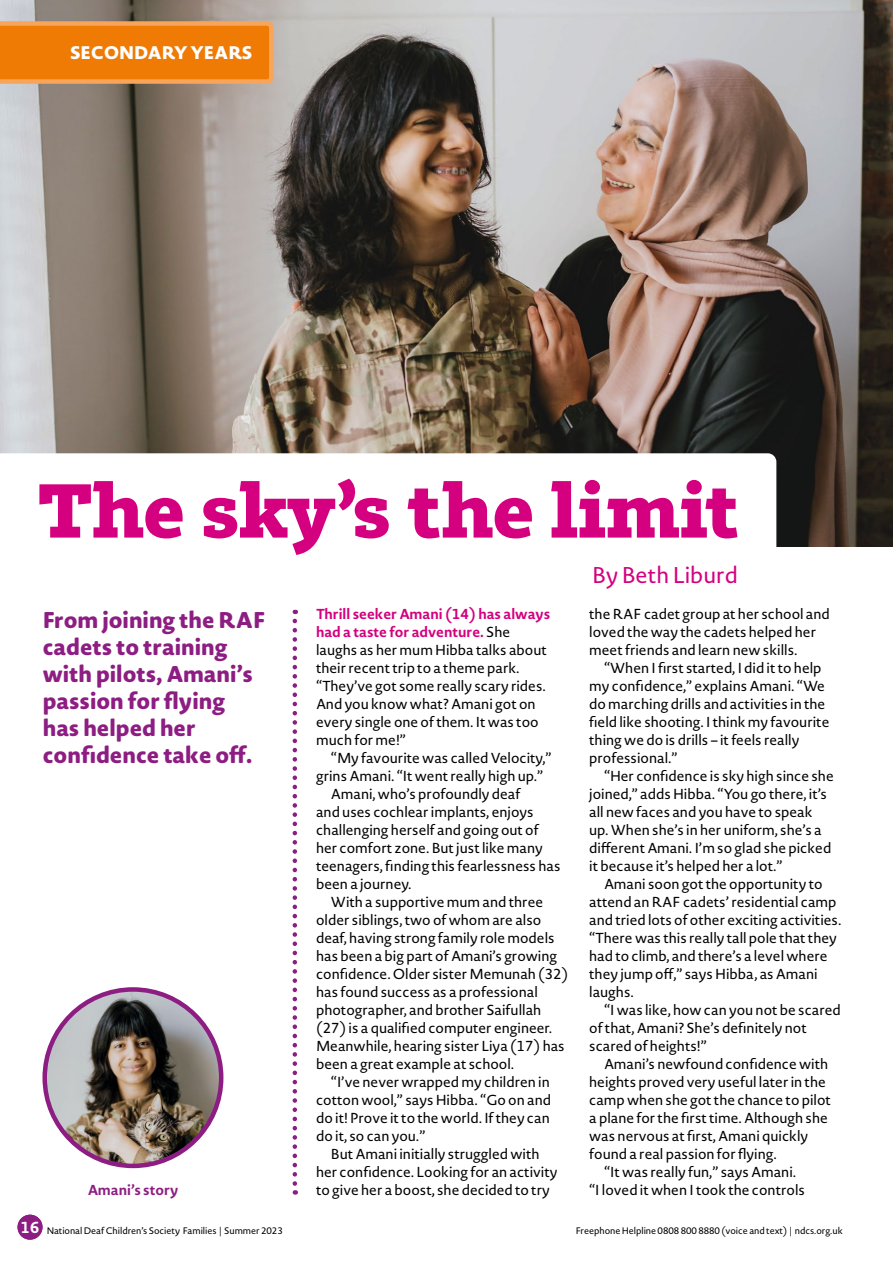
<style>
.page{position:relative;width:893px;height:1263px;background:#fff}
.page>*{position:absolute;margin:0;border:0;box-sizing:border-box;transform-origin:0 0}
.t1{font:700 75px "Tabac Slab";letter-spacing:-.01em;color:#d4007f}
.t2{font:800 22.5px/27px "Novel Sans Rd Pro";color:#8d1d82}
.t3{font:22.5px "Novel Sans Pro";color:#d4007f}
.t4{font:800 18px "Novel Sans Pro";color:#fff}
.t5{font:14.25px/18px "Novel Sans Pro";color:#000}
.t6{font:700 14.25px "Novel Sans Pro";color:#8d1d82}
.t7{font:9.3px "Novel Sans Pro";letter-spacing:-.005em;color:#000}
.s1{font-weight:700;color:#d4007f}
.s2{font-family:"Novel Sans Rd Pro";font-weight:700;font-size:15.75px;color:#fff}
</style>
<div class="page">
<div style="left:18px;top:1215px;width:25px;height:25px;background:#8d1d82;border-radius:50%"></div>
<svg style="left:293px;top:621px;width:4px;height:574px"></svg>
<img style="left:0;top:0;width:893px;height:547px">
<img style="left:45px;top:989px;width:176px;height:177px;border-radius:88px">
<div style="left:42px;top:987px;width:181px;height:181px;border:4px solid #8d1d82;border-radius:50%"></div>
<svg style="left:0;top:21px;width:274px;height:63px;background:#ef8113"></svg>
<svg style="left:0;top:453px;width:776px;height:94px"></svg>
<p class="t4" style="left:70px;top:39px;width:184px">SECONDARY YEARS</p>
<h1 class="t1" style="left:38px;top:464px;width:703px">The sky’s the limit</h1>
<h2 class="t3" style="left:592px;top:558px;width:147px">By Beth Liburd</h2>
<p class="t5" style="left:316px;top:604px;width:236px"><span class="s1">Thrill seeker Amani (14) has always had a taste for adventure.</span> She laughs as her mum Hibba talks about their recent trip to a theme park. “They’ve got some really scary rides.<br>And you know what? Amani got on every single one of them. It was too much for me!”</p>
<p class="t5" style="left:331px;top:748px;width:222px">“My favourite was called Velocity,”</p>
<p class="t5" style="left:316px;top:766px;width:229px">grins Amani. “It went really high up.”</p>
<p class="t5" style="left:331px;top:784px;width:191px">Amani, who’s profoundly deaf</p>
<p class="t5" style="left:316px;top:802px;width:219px">and uses cochlear implants, enjoys</p>
<p class="t5" style="left:316px;top:820px;width:224px">challenging herself and going out of</p>
<p class="t5" style="left:316px;top:838px;width:228px">her comfort zone. But just like many</p>
<p class="t5" style="left:316px;top:856px;width:246px">teenagers, finding this fearlessness has</p>
<p class="t5" style="left:316px;top:874px;width:97px">been a journey.</p>
<p class="t5" style="left:331px;top:892px;width:214px">With a supportive mum and three</p>
<p class="t5" style="left:316px;top:910px;width:227px">older siblings, two of whom are also</p>
<p class="t5" style="left:316px;top:928px;width:240px">deaf, having strong family role models</p>
<p class="t5" style="left:316px;top:946px;width:243px">has been a big part of Amani’s growing</p>
<p class="t5" style="left:316px;top:964px;width:254px">confidence. Older sister Memunah (32)</p>
<p class="t5" style="left:316px;top:982px;width:223px">has found success as a professional</p>
<p class="t5" style="left:316px;top:1000px;width:227px">photographer, and brother Saifullah</p>
<p class="t5" style="left:316px;top:1018px;width:238px">(27) is a qualified computer engineer.</p>
<p class="t5" style="left:316px;top:1036px;width:250px">Meanwhile, hearing sister Liya (17) has</p>
<p class="t5" style="left:316px;top:1054px;width:200px">been a great example at school.</p>
<p class="t5" style="left:331px;top:1072px;width:220px">“I’ve never wrapped my children in</p>
<p class="t5" style="left:316px;top:1090px;width:236px">cotton wool,” says Hibba. “Go on and</p>
<p class="t5" style="left:316px;top:1108px;width:235px">do it! Prove it to the world. If they can</p>
<p class="t5" style="left:316px;top:1126px;width:111px">do it, so can you.”</p>
<p class="t5" style="left:331px;top:1144px;width:210px">But Amani initially struggled with</p>
<p class="t5" style="left:316px;top:1162px;width:243px">her confidence. Looking for an activity</p>
<p class="t5" style="left:316px;top:1180px;width:235px">to give her a boost, she decided to try</p>
<p class="t5" style="left:589px;top:604px;width:242px">the RAF cadet group at her school and loved the way the cadets helped her meet friends and learn new skills.</p>
<p class="t5" style="left:589px;top:658px;width:242px;text-indent:15px">“When I first started, I did it to help my confidence,” explains Amani. “We do marching drills and activities in the field like shooting. I think my favourite thing we do is drills – it feels really professional.”</p>
<p class="t5" style="left:589px;top:766px;width:246px;text-indent:15px">“Her confidence is sky high since she joined,” adds Hibba. “You go there, it’s all new faces and you have to speak up. When she’s in her uniform, she’s a different Amani. I’m so glad she picked it because it’s helped her a lot.”</p>
<p class="t5" style="left:589px;top:874px;width:254px;text-indent:15px">Amani soon got the opportunity to attend an RAF cadets’ residential camp and tried lots of other exciting activities. “There was this really tall pole that they had to climb, and there’s a level where they jump off,” says Hibba, as Amani laughs.</p>
<p class="t5" style="left:589px;top:1000px;width:253px;text-indent:15px">“I was like, how can you not be scared of that, Amani? She’s definitely not scared of heights!”</p>
<p class="t5" style="left:604px;top:1054px;width:226px">Amani’s newfound confidence with</p>
<p class="t5" style="left:589px;top:1072px;width:238px">heights proved very useful later in the</p>
<p class="t5" style="left:589px;top:1090px;width:243px">camp when she got the chance to pilot</p>
<p class="t5" style="left:589px;top:1108px;width:240px">a plane for the first time. Although she</p>
<p class="t5" style="left:589px;top:1126px;width:221px">was nervous at first, Amani quickly</p>
<p class="t5" style="left:589px;top:1144px;width:189px">found a real passion for flying.</p>
<p class="t5" style="left:604px;top:1162px;width:194px">“It was really fun,” says Amani.</p>
<p class="t5" style="left:589px;top:1180px;width:217px">“I loved it when I took the controls</p>
<h2 class="t2" style="left:43px;top:605px;width:225px">From joining the RAF cadets to training with pilots, Amani’s passion for flying has helped her confidence take off.</h2>
<p class="t6" style="left:88px;top:1179px;width:92px">Amani’s story</p>
<p class="t7" style="left:21px;top:1224px;width:263px"><span class="s2">16</span> National Deaf Children’s Society Families | Summer 2023</p>
<p class="t7" style="left:576px;top:1224px;width:269px">Freephone Helpline 0808 800 8880 (voice and text) | ndcs.org.uk</p>
</div>
